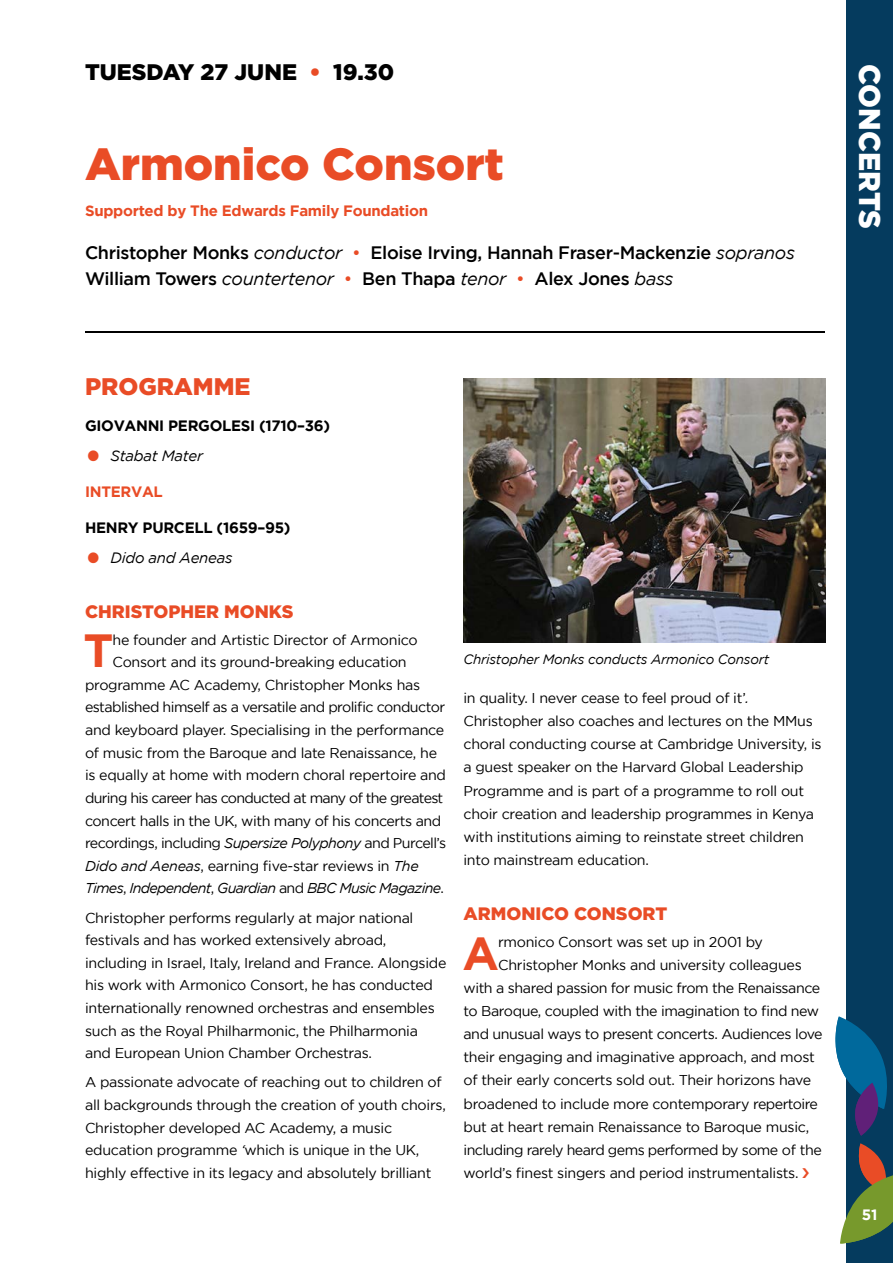
<style>
.page{position:relative;width:893px;height:1263px;background:#fff}
.page>*{position:absolute;margin:0;border:0;box-sizing:border-box;transform-origin:0 0}
.t1{font:700 46.35px "Gotham";color:#e94c26}
.t2{font:900 45px "Gotham";color:#e94c26}
.t3{font:900 30px "Gotham";color:#fff;scale:.96 1}
.t4{font:900 24px "Gotham";color:#e94c26}
.t5{font:900 22.5px "Gotham";color:#000}
.t6{font:500 18px/25.5px "Gotham";letter-spacing:-.02em;color:#000}
.t7{font:900 18px "Gotham";color:#e94c26}
.t8{font:700 15px "Gotham";letter-spacing:-.02em;color:#000}
.t9{font:700 15px "Gotham";letter-spacing:-.02em;color:#e94c26}
.t10{font:italic 15px "Gotham";letter-spacing:-.02em;color:#000}
.t11{font:700 15px "Gotham";color:#fff}
.t12{font:14.25px/22.6px "Gotham";letter-spacing:-.02em;color:#000}
.t13{font:14.25px "Gotham";letter-spacing:-.04em;color:#000}
.t14{font:14.25px "Gotham";letter-spacing:-.05em;color:#000}
.t15{font:italic 14.25px "Gotham";letter-spacing:-.05em;color:#000}
.t16{font:italic 13.5px "Gotham";letter-spacing:-.02em;color:#000}
.s1{color:#e94c26}
.s2{font-weight:400;font-style:italic}
.s3{font-weight:400;color:#e94c26}
.s4{font-style:italic}
.s5{font-style:normal}
</style>
<div class="page">
<div style="left:846px;top:0;width:47px;height:1263px;background:#053b5e"></div>
<svg style="left:840px;top:1143px;width:53px;height:100px"></svg>
<svg style="left:835px;top:1016px;width:52px;height:120px"></svg>
<hr style="left:85px;top:331px;width:740px;height:1px;background:#000">
<img style="left:464px;top:378px;width:361px;height:264px">
<h3 class="t5" style="left:85px;top:59px;width:311px">TUESDAY 27 JUNE <span class="s1">•</span> 19.30</h3>
<h2 class="t2" style="left:85px;top:138px;width:420px">Armonico Consort</h2>
<p class="t9" style="left:85px;top:202px;width:345px">Supported by The Edwards Family Foundation</p>
<p class="t6" style="left:85px;top:239px;width:711px">Christopher Monks <span class="s2">conductor</span> <span class="s3">•</span> Eloise Irving, Hannah Fraser-Mackenzie <span class="s2">sopranos<br></span>William Towers <span class="s2">countertenor</span> <span class="s3">•</span> Ben Thapa <span class="s2">tenor</span> <span class="s3">•</span> Alex Jones <span class="s2">bass</span></p>
<h3 class="t4" style="left:85px;top:373px;width:167px">PROGRAMME</h3>
<p class="t8" style="left:85px;top:417px;width:247px">GIOVANNI PERGOLESI (1710–36)</p>
<p class="t10" style="left:85px;top:448px;width:120px"><span class="s1">•</span> Stabat Mater</p>
<p class="t9" style="left:85px;top:483px;width:79px">INTERVAL</p>
<p class="t8" style="left:85px;top:519px;width:207px">HENRY PURCELL (1659–95)</p>
<p class="t10" style="left:85px;top:550px;width:149px"><span class="s1">•</span> Dido and Aeneas</p>
<p class="t7" style="left:85px;top:601px;width:210px">CHRISTOPHER MONKS</p>
<h1 class="t1" style="left:83px;top:624px;width:32px">T</h1>
<p class="t12" style="left:113px;top:628px;width:307px">he founder and Artistic Director of Armonico</p>
<p class="t12" style="left:113px;top:650px;width:296px">Consort and its ground-breaking education</p>
<p class="t12" style="left:85px;top:673px;width:337px">programme AC Academy, Christopher Monks has</p>
<p class="t13" style="left:85px;top:699px;width:362px">established himself as a versatile and prolific conductor</p>
<p class="t12" style="left:85px;top:718px;width:361px">and keyboard player. Specialising in the performance</p>
<p class="t12" style="left:85px;top:741px;width:354px">of music from the Baroque and late Renaissance, he</p>
<p class="t12" style="left:85px;top:764px;width:362px">is equally at home with modern choral repertoire and</p>
<p class="t14" style="left:85px;top:790px;width:360px">during his career has conducted at many of the greatest</p>
<p class="t12" style="left:85px;top:809px;width:358px">concert halls in the UK, with many of his concerts and</p>
<p class="t13" style="left:85px;top:835px;width:363px">recordings, including <span class="s4">Supersize Polyphony</span> and Purcell’s</p>
<p class="t12" style="left:85px;top:854px;width:335px"><span class="s4">Dido and Aeneas</span>, earning five-star reviews in <span class="s4">The</span></p>
<p class="t15" style="left:85px;top:880px;width:360px">Times<span class="s5">,</span> Independent<span class="s5">,</span> Guardian <span class="s5">and</span> BBC Music Magazine<span class="s5">.</span></p>
<p class="t12" style="left:85px;top:906px;width:363px">Christopher performs regularly at major national festivals and has worked extensively abroad, including in Israel, Italy, Ireland and France. Alongside his work with Armonico Consort, he has conducted internationally renowned orchestras and ensembles such as the Royal Philharmonic, the Philharmonia and European Union Chamber Orchestras.</p>
<p class="t12" style="left:85px;top:1071px;width:362px">A passionate advocate of reaching out to children of all backgrounds through the creation of youth choirs, Christopher developed AC Academy, a music education programme <span class="s4">‘</span>which is unique in the UK, highly effective in its legacy and absolutely brilliant</p>
<p class="t16" style="left:463px;top:652px;width:307px">Christopher Monks conducts Armonico Consort</p>
<p class="t12" style="left:463px;top:686px;width:360px;line-height:23.1px">in quality. I never cease to feel proud of it’<span class="s4">.<br></span>Christopher also coaches and lectures on the MMus choral conducting course at Cambridge University, is a guest speaker on the Harvard Global Leadership Programme and is part of a programme to roll out choir creation and leadership programmes in Kenya with institutions aiming to reinstate street children into mainstream education.</p>
<p class="t7" style="left:463px;top:903px;width:205px">ARMONICO CONSORT</p>
<h1 class="t1" style="left:462px;top:927px;width:38px">A</h1>
<p class="t12" style="left:498px;top:931px;width:266px">rmonico Consort was set up in 2001 by</p>
<p class="t12" style="left:498px;top:953px;width:305px">Christopher Monks and university colleagues</p>
<p class="t12" style="left:463px;top:976px;width:358px">with a shared passion for music from the Renaissance</p>
<p class="t12" style="left:463px;top:999px;width:357px">to Baroque, coupled with the imagination to find new</p>
<p class="t12" style="left:463px;top:1022px;width:361px">and unusual ways to present concerts. Audiences love</p>
<p class="t12" style="left:463px;top:1046px;width:353px">their engaging and imaginative approach, and most</p>
<p class="t12" style="left:463px;top:1069px;width:349px">of their early concerts sold out. Their horizons have</p>
<p class="t12" style="left:463px;top:1092px;width:356px">broadened to include more contemporary repertoire</p>
<p class="t12" style="left:463px;top:1115px;width:347px">but at heart remain Renaissance to Baroque music,</p>
<p class="t13" style="left:463px;top:1142px;width:360px">including rarely heard gems performed by some of the</p>
<p class="t12" style="left:463px;top:1161px;width:336px">world’s finest singers and period instrumentalists.</p>
<h3 class="t3" style="left:887px;top:64px;width:174px;rotate:90deg">CONCERTS</h3>
<p class="t11" style="left:862px;top:1205px;width:17px">51</p>
</div>
